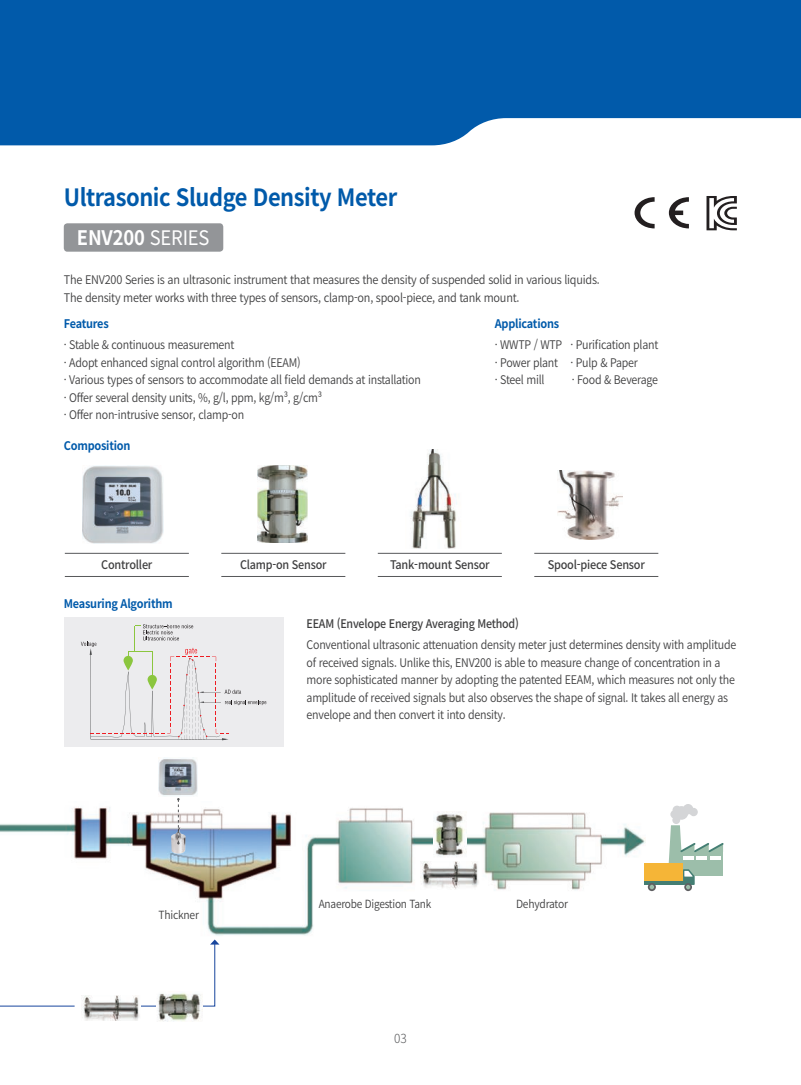
<style>
.page{position:relative;width:801px;height:1085px;background:#fff}
.page>*{position:absolute;margin:0;border:0;box-sizing:border-box;transform-origin:0 0}
.t1{font:700 23.75px "Noto Sans CJ Kkr";letter-spacing:-.02em;color:#015aaa;scale:.92 1}
.t2{font:700 20px "Noto Sans CJ Kkr";letter-spacing:-.01em;color:#fff;scale:.92 1}
.t3{font:300 12.5px "Noto Sans CJ Kkr";color:#57585a;scale:.95 1}
.t4{font:600 11.88px/17.5px "Noto Sans CJ Kkr";letter-spacing:-.02em;color:#3f3f40;scale:.9 1}
.t5{font:600 11.88px/17.5px "Noto Sans CJ Kkr";letter-spacing:-.02em;color:#3f3f40;scale:.92 1}
.t6{font:700 11.88px "Noto Sans CJ Kkr";letter-spacing:-.02em;color:#015aaa;scale:.92 1}
.t7{font:500 11.88px "Noto Sans CJ Kkr";letter-spacing:-.02em;color:#3f3f40;scale:.92 1}
.t8{font:500 11.88px "Noto Sans CJ Kkr";letter-spacing:-.02em;color:#3f3f40;scale:.9 1}
.t9{font:500 11.88px "Noto Sans CJ Kkr";letter-spacing:-.02em;color:#3f3f40;scale:.91 1}
.t10{font:600 11.25px "Noto Sans CJ Kkr";letter-spacing:-.02em;color:#3f3f40;scale:.9 1}
.t11{font:600 11.25px "Noto Sans CJ Kkr";letter-spacing:-.02em;color:#3f3f40;scale:.92 1}
.s1{font-weight:400}
</style>
<div class="page">
<img style="left:0;top:807px;width:646px;height:138px">
<img style="left:159px;top:758px;width:39px;height:38px">
<img style="left:171px;top:827px;width:15px;height:26px">
<svg style="left:177px;top:798px;width:3px;height:46px"></svg>
<div style="left:644px;top:862px;width:39px;height:19px;background:#f5b537"></div>
<hr style="left:644px;top:881px;width:40px;height:3px;background:#447e73">
<svg style="left:648px;top:882px;width:8px;height:8px"></svg>
<svg style="left:649px;top:884px;width:5px;height:5px"></svg>
<svg style="left:668px;top:804px;width:55px;height:85px"></svg>
<img style="left:434px;top:811px;width:32px;height:46px">
<img style="left:421px;top:861px;width:59px;height:27px">
<svg style="left:0;top:0;width:801px;height:145px;background:#1466b0"></svg>
<svg style="left:129px;top:939px;width:90px;height:67px"></svg>
<hr style="left:0;top:1005px;width:75px;height:1px;background:#18469d">
<img style="left:157px;top:991px;width:46px;height:29px">
<img style="left:81px;top:995px;width:60px;height:24px">
<div style="left:64px;top:617px;width:219px;height:129px;background:#ececee"></div>
<svg style="left:81px;top:624px;width:185px;height:116px"></svg>
<img style="left:411px;top:449px;width:46px;height:100px">
<hr style="left:378px;top:553px;width:124px;height:1px;background:#57585a">
<hr style="left:378px;top:576px;width:124px;height:1px;background:#57585a">
<hr style="left:534px;top:553px;width:124px;height:1px;background:#57585a">
<hr style="left:534px;top:576px;width:124px;height:1px;background:#57585a">
<img style="left:557px;top:470px;width:65px;height:69px">
<img style="left:82px;top:465px;width:82px;height:78px">
<hr style="left:65px;top:553px;width:124px;height:1px;background:#57585a">
<hr style="left:65px;top:576px;width:124px;height:1px;background:#57585a">
<hr style="left:221px;top:553px;width:124px;height:1px;background:#57585a">
<hr style="left:221px;top:576px;width:124px;height:1px;background:#57585a">
<img style="left:258px;top:465px;width:49px;height:77px">
<div style="left:64px;top:223px;width:159px;height:29px;background:#939598;border-radius:4px"></div>
<svg style="left:634px;top:197px;width:20px;height:31px"></svg>
<svg style="left:669px;top:197px;width:20px;height:31px"></svg>
<svg style="left:706px;top:196px;width:31px;height:34px"></svg>
<h1 class="t1" style="left:64px;top:184px;width:364px">Ultrasonic Sludge Density Meter</h1>
<h2 class="t2" style="left:77px;top:226px;width:146px">ENV200 <span class="s1">SERIES</span></h2>
<p class="t5" style="left:64px;top:271px;width:584px">The ENV200 Series is an ultrasonic instrument that measures the density of suspended solid in various liquids.<br>The density meter works with three types of sensors, clamp-on, spool-piece, and tank mount.</p>
<p class="t6" style="left:64px;top:317px;width:50px">Features</p>
<p class="t4" style="left:64px;top:336px;width:398px">· Stable &amp; continuous measurement<br>· Adopt enhanced signal control algorithm (EEAM)<br>· Various types of sensors to accommodate all field demands at installation · Offer several density units, %, g/l, ppm, kg/m³, g/cm³<br>· Offer non-intrusive sensor, clamp-on</p>
<p class="t6" style="left:64px;top:439px;width:74px">Composition</p>
<p class="t6" style="left:495px;top:317px;width:72px">Applications</p>
<p class="t4" style="left:495px;top:336px;width:183px">· WWTP / WTP · Purification plant · Power plant · Pulp &amp; Paper<br>· Steel mill</p>
<p class="t4" style="left:572px;top:371px;width:97px">· Food &amp; Beverage</p>
<p class="t7" style="left:101px;top:558px;width:57px">Controller</p>
<p class="t9" style="left:240px;top:558px;width:96px">Clamp-on Sensor</p>
<p class="t7" style="left:390px;top:558px;width:110px">Tank-mount Sensor</p>
<p class="t7" style="left:548px;top:558px;width:107px">Spool-piece Sensor</p>
<p class="t6" style="left:64px;top:597px;width:120px">Measuring Algorithm</p>
<p class="t11" style="left:159px;top:908px;width:45px">Thickner</p>
<p class="t8" style="left:306px;top:617px;width:237px">EEAM (Envelope Energy Averaging Method)</p>
<p class="t4" style="left:306px;top:636px;width:479px">Conventional ultrasonic attenuation density meter just determines density with amplitude of received signals. Unlike this, ENV200 is able to measure change of concentration in a more sophisticated manner by adopting the patented EEAM, which measures not only the amplitude of received signals but also observes the shape of signal. It takes all energy as envelope and then convert it into density.</p>
<p class="t10" style="left:319px;top:897px;width:127px">Anaerobe Digestion Tank</p>
<p class="t11" style="left:516px;top:897px;width:58px">Dehydrator</p>
<p class="t3" style="left:394px;top:1030px;width:15px">03</p>
</div>
